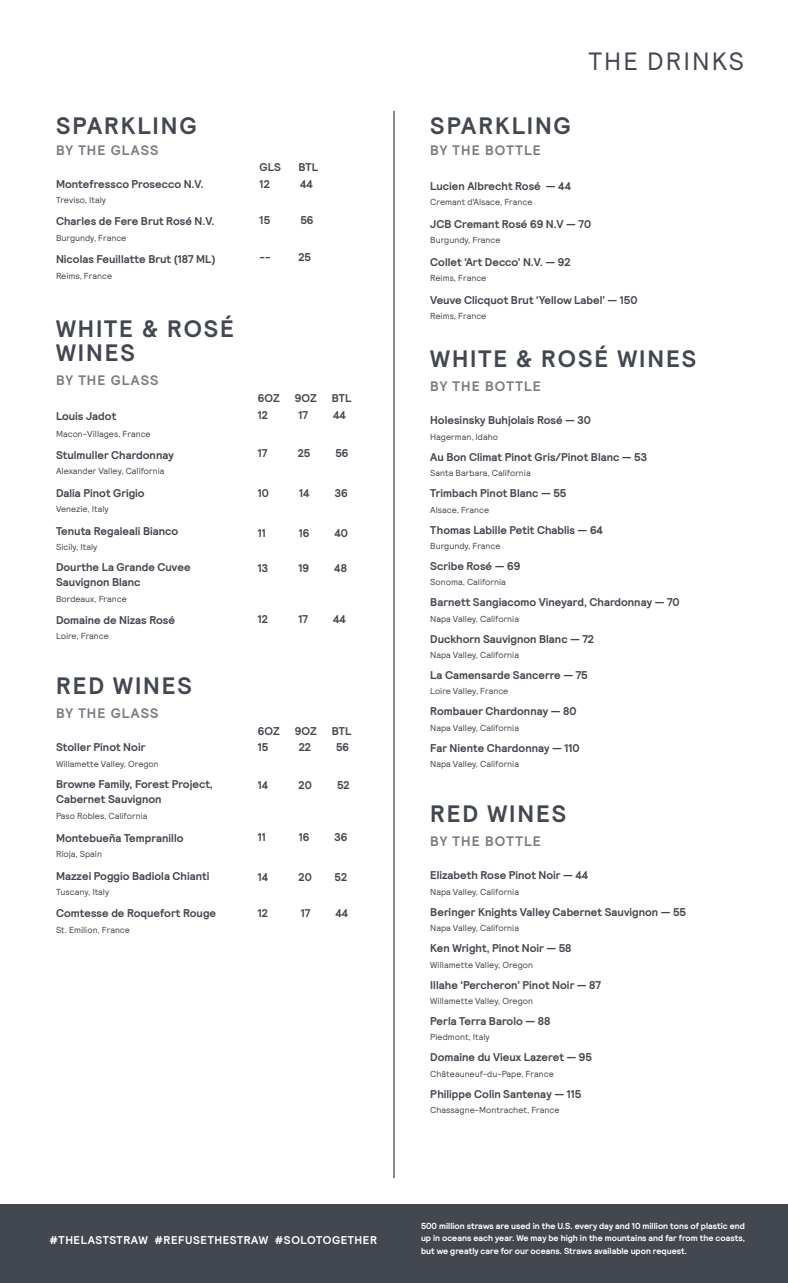
<style>
.page{position:relative;width:788px;height:1283px;background:#fff}
.page>*{position:absolute;margin:0;border:0;box-sizing:border-box;transform-origin:0 0}
.t1{font:25px "Relative Pro";letter-spacing:.08em;color:#43474f}
.t2{font:23.75px/24px "Relative Pro";letter-spacing:.08em;color:#43474f}
.t3{font:13.75px "Relative Pro";letter-spacing:.08em;color:#7b7c83}
.t4{font:11.25px/15px "Relative Pro";color:#43474f}
.t5{font:11.25px "Relative Pro";letter-spacing:.05em;color:#fff}
.t6{font:8.75px "Relative Pro";color:#43474f}
.t7{font:8.75px/12.5px "Relative Pro";color:#fff;text-align:justify}
</style>
<div class="page">
<div style="left:0;top:1204px;width:788px;height:78px;background:#43474f"></div>
<hr style="left:393px;top:111px;width:1px;height:1067px;background:#43474f">
<h2 class="t2" style="left:56px;top:113px;width:142px">SPARKLING</h2>
<p class="t3" style="left:56px;top:142px;width:104px">BY THE GLASS</p>
<p class="t4" style="left:56px;top:176px;width:149px">Montefressco Prosecco N.V.</p>
<p class="t6" style="left:56px;top:195px;width:51px">Treviso, Italy</p>
<p class="t4" style="left:56px;top:214px;width:160px">Charles de Fere Brut Rosé N.V.</p>
<p class="t6" style="left:56px;top:233px;width:72px">Burgundy, France</p>
<p class="t4" style="left:56px;top:252px;width:161px">Nicolas Feuillatte Brut (187 ML)</p>
<p class="t6" style="left:56px;top:271px;width:58px">Reims, France</p>
<h2 class="t2" style="left:56px;top:317px;width:179px">WHITE &amp; ROSÉ<br>WINES</h2>
<p class="t3" style="left:56px;top:373px;width:104px">BY THE GLASS</p>
<p class="t4" style="left:56px;top:408px;width:62px">Louis Jadot</p>
<p class="t6" style="left:56px;top:428px;width:96px">Macon-Villages, France</p>
<p class="t4" style="left:56px;top:447px;width:119px">Stulmuller Chardonnay</p>
<p class="t6" style="left:56px;top:466px;width:110px">Alexander Valley, California</p>
<p class="t4" style="left:56px;top:485px;width:90px">Dalia Pinot Grigio</p>
<p class="t6" style="left:56px;top:504px;width:54px">Venezie, Italy</p>
<p class="t4" style="left:56px;top:523px;width:124px">Tenuta Regaleali Bianco</p>
<p class="t6" style="left:56px;top:542px;width:43px">Sicily, Italy</p>
<p class="t4" style="left:56px;top:560px;width:136px">Dourthe La Grande Cuvee<br>Sauvignon Blanc</p>
<p class="t6" style="left:56px;top:593px;width:72px">Bordeaux, France</p>
<p class="t4" style="left:56px;top:612px;width:121px">Domaine de Nizas Rosé</p>
<p class="t6" style="left:56px;top:631px;width:54px">Loire, France</p>
<h2 class="t2" style="left:56px;top:674px;width:138px">RED WINES</h2>
<p class="t3" style="left:56px;top:705px;width:104px">BY THE GLASS</p>
<p class="t4" style="left:56px;top:740px;width:91px">Stoller Pinot Noir</p>
<p class="t6" style="left:56px;top:758px;width:104px">Willamette Valley, Oregon</p>
<p class="t4" style="left:56px;top:776px;width:158px">Browne Family, Forest Project,<br>Cabernet Sauvignon</p>
<p class="t6" style="left:56px;top:811px;width:93px">Paso Robles, California</p>
<p class="t4" style="left:56px;top:830px;width:129px">Montebueña Tempranillo</p>
<p class="t6" style="left:56px;top:849px;width:47px">Rioja, Spain</p>
<p class="t4" style="left:56px;top:868px;width:155px">Mazzei Poggio Badiola Chianti</p>
<p class="t6" style="left:56px;top:887px;width:55px">Tuscany, Italy</p>
<p class="t4" style="left:56px;top:906px;width:162px">Comtesse de Roquefort Rouge</p>
<p class="t6" style="left:56px;top:924px;width:75px">St. Emilion, France</p>
<p class="t4" style="left:260px;top:160px;width:23px">GLS</p>
<p class="t4" style="left:298px;top:160px;width:21px">BTL</p>
<p class="t4" style="left:260px;top:176px;width:12px">12</p>
<p class="t4" style="left:300px;top:176px;width:14px">44</p>
<p class="t4" style="left:260px;top:212px;width:12px">15</p>
<p class="t4" style="left:300px;top:212px;width:15px">56</p>
<p class="t4" style="left:260px;top:250px;width:13px">--</p>
<p class="t4" style="left:298px;top:250px;width:14px">25</p>
<p class="t4" style="left:258px;top:391px;width:23px">6OZ</p>
<p class="t4" style="left:295px;top:391px;width:23px">9OZ</p>
<p class="t4" style="left:332px;top:391px;width:21px">BTL</p>
<p class="t4" style="left:258px;top:407px;width:12px">12</p>
<p class="t4" style="left:298px;top:407px;width:11px">17</p>
<p class="t4" style="left:333px;top:407px;width:14px">44</p>
<p class="t4" style="left:258px;top:445px;width:11px">17</p>
<p class="t4" style="left:297px;top:445px;width:14px">25</p>
<p class="t4" style="left:335px;top:445px;width:15px">56</p>
<p class="t4" style="left:258px;top:485px;width:13px">10</p>
<p class="t4" style="left:299px;top:485px;width:12px">14</p>
<p class="t4" style="left:335px;top:485px;width:14px">36</p>
<p class="t4" style="left:258px;top:525px;width:10px">11</p>
<p class="t4" style="left:299px;top:525px;width:12px">16</p>
<p class="t4" style="left:334px;top:525px;width:15px">40</p>
<p class="t4" style="left:258px;top:560px;width:12px">13</p>
<p class="t4" style="left:298px;top:560px;width:12px">19</p>
<p class="t4" style="left:334px;top:560px;width:14px">48</p>
<p class="t4" style="left:258px;top:611px;width:12px">12</p>
<p class="t4" style="left:298px;top:611px;width:11px">17</p>
<p class="t4" style="left:333px;top:611px;width:14px">44</p>
<p class="t4" style="left:258px;top:723px;width:23px">6OZ</p>
<p class="t4" style="left:295px;top:723px;width:23px">9OZ</p>
<p class="t4" style="left:332px;top:723px;width:21px">BTL</p>
<p class="t4" style="left:258px;top:739px;width:12px">15</p>
<p class="t4" style="left:298px;top:739px;width:14px">22</p>
<p class="t4" style="left:336px;top:739px;width:15px">56</p>
<p class="t4" style="left:258px;top:777px;width:12px">14</p>
<p class="t4" style="left:298px;top:777px;width:15px">20</p>
<p class="t4" style="left:337px;top:777px;width:14px">52</p>
<p class="t4" style="left:258px;top:829px;width:10px">11</p>
<p class="t4" style="left:299px;top:829px;width:12px">16</p>
<p class="t4" style="left:334px;top:829px;width:14px">36</p>
<p class="t4" style="left:258px;top:869px;width:12px">14</p>
<p class="t4" style="left:298px;top:869px;width:15px">20</p>
<p class="t4" style="left:334px;top:869px;width:14px">52</p>
<p class="t4" style="left:258px;top:905px;width:12px">12</p>
<p class="t4" style="left:301px;top:905px;width:11px">17</p>
<p class="t4" style="left:335px;top:905px;width:14px">44</p>
<p class="t5" style="left:50px;top:1233px;width:329px">#THELASTSTRAW #REFUSETHESTRAW #SOLOTOGETHER</p>
<h1 class="t1" style="left:588px;top:47px;width:157px">THE DRINKS</h1>
<h2 class="t2" style="left:430px;top:114px;width:142px">SPARKLING</h2>
<p class="t3" style="left:430px;top:143px;width:112px">BY THE BOTTLE</p>
<p class="t4" style="left:430px;top:178px;width:142px">Lucien Albrecht Rosé — 44</p>
<p class="t6" style="left:430px;top:197px;width:104px">Cremant d'Alsace, France</p>
<p class="t4" style="left:430px;top:216px;width:162px">JCB Cremant Rosé 69 N.V — 70</p>
<p class="t6" style="left:430px;top:235px;width:72px">Burgundy, France</p>
<p class="t4" style="left:430px;top:254px;width:142px">Collet ‘Art Decco’ N.V. — 92</p>
<p class="t6" style="left:430px;top:273px;width:58px">Reims, France</p>
<p class="t4" style="left:430px;top:292px;width:209px">Veuve Clicquot Brut ‘Yellow Label’ — 150</p>
<p class="t6" style="left:430px;top:311px;width:58px">Reims, France</p>
<h2 class="t2" style="left:430px;top:347px;width:267px">WHITE &amp; ROSÉ WINES</h2>
<p class="t3" style="left:430px;top:378px;width:112px">BY THE BOTTLE</p>
<p class="t4" style="left:430px;top:413px;width:162px">Holesinsky Buhjolais Rosé — 30</p>
<p class="t6" style="left:430px;top:432px;width:69px">Hagerman, Idaho</p>
<p class="t4" style="left:430px;top:449px;width:218px">Au Bon Climat Pinot Gris/Pinot Blanc — 53</p>
<p class="t6" style="left:430px;top:468px;width:102px">Santa Barbara, California</p>
<p class="t4" style="left:430px;top:486px;width:137px">Trimbach Pinot Blanc — 55</p>
<p class="t6" style="left:430px;top:504px;width:60px">Alsace, France</p>
<p class="t4" style="left:430px;top:522px;width:174px">Thomas Labille Petit Chablis — 64</p>
<p class="t6" style="left:430px;top:541px;width:72px">Burgundy, France</p>
<p class="t4" style="left:430px;top:558px;width:91px">Scribe Rosé — 69</p>
<p class="t6" style="left:430px;top:577px;width:77px">Sonoma, California</p>
<p class="t4" style="left:430px;top:595px;width:251px">Barnett Sangiacomo Vineyard, Chardonnay — 70</p>
<p class="t6" style="left:430px;top:613px;width:90px">Napa Valley, California</p>
<p class="t4" style="left:430px;top:631px;width:165px">Duckhorn Sauvignon Blanc — 72</p>
<p class="t6" style="left:430px;top:650px;width:90px">Napa Valley, California</p>
<p class="t4" style="left:430px;top:667px;width:159px">La Camensarde Sancerre — 75</p>
<p class="t6" style="left:430px;top:686px;width:80px">Loire Valley, France</p>
<p class="t4" style="left:430px;top:704px;width:148px">Rombauer Chardonnay — 80</p>
<p class="t6" style="left:430px;top:722px;width:90px">Napa Valley, California</p>
<p class="t4" style="left:430px;top:740px;width:151px">Far Niente Chardonnay — 110</p>
<p class="t6" style="left:430px;top:759px;width:90px">Napa Valley, California</p>
<h2 class="t2" style="left:430px;top:801px;width:138px">RED WINES</h2>
<p class="t3" style="left:430px;top:833px;width:112px">BY THE BOTTLE</p>
<p class="t4" style="left:430px;top:868px;width:159px">Elizabeth Rose Pinot Noir — 44</p>
<p class="t6" style="left:430px;top:886px;width:90px">Napa Valley, California</p>
<p class="t4" style="left:430px;top:904px;width:257px">Beringer Knights Valley Cabernet Sauvignon — 55</p>
<p class="t6" style="left:430px;top:923px;width:90px">Napa Valley, California</p>
<p class="t4" style="left:430px;top:940px;width:143px">Ken Wright, Pinot Noir — 58</p>
<p class="t6" style="left:430px;top:959px;width:104px">Willamette Valley, Oregon</p>
<p class="t4" style="left:430px;top:977px;width:172px">Illahe ‘Percheron’ Pinot Noir — 87</p>
<p class="t6" style="left:430px;top:996px;width:104px">Willamette Valley, Oregon</p>
<p class="t4" style="left:430px;top:1013px;width:122px">Perla Terra Barolo — 88</p>
<p class="t6" style="left:430px;top:1032px;width:61px">Piedmont, Italy</p>
<p class="t4" style="left:430px;top:1049px;width:163px">Domaine du Vieux Lazeret — 95</p>
<p class="t6" style="left:430px;top:1068px;width:125px">Châteauneuf-du-Pape, France</p>
<p class="t4" style="left:430px;top:1086px;width:152px">Philippe Colin Santenay — 115</p>
<p class="t6" style="left:430px;top:1105px;width:131px">Chassagne-Montrachet, France</p>
<p class="t7" style="left:421px;top:1219px;width:325px">500 million straws are used in the U.S. every day and 10 million tons of plastic end up in oceans each year. We may be high in the mountains and far from the coasts, but we greatly care for our oceans. Straws available upon request.</p>
</div>
